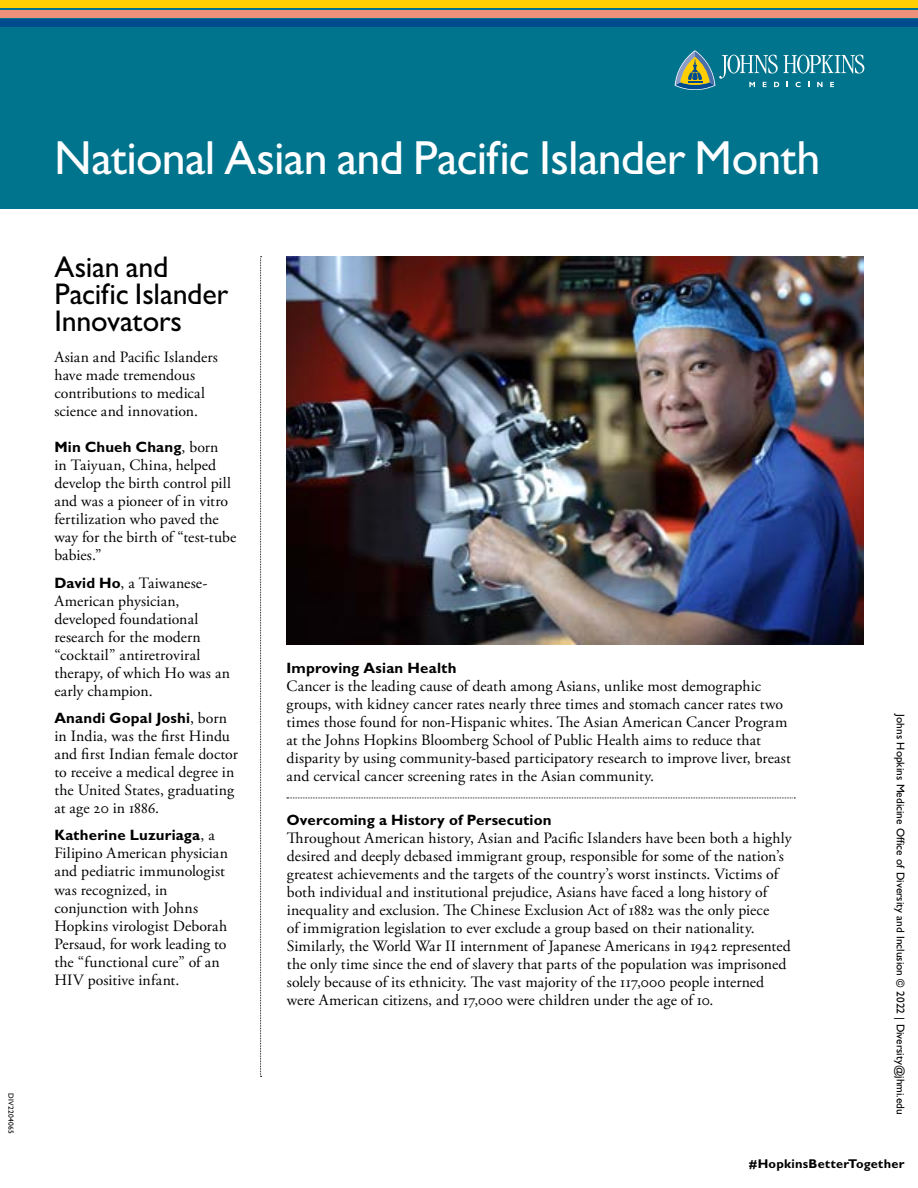
<style>
.page{position:relative;width:918px;height:1188px;background:#fff}
.page>*{position:absolute;margin:0;border:0;box-sizing:border-box;transform-origin:0 0}
.t1{font:500 48px "Gill Sans MT Std";letter-spacing:-.015em;color:#fff}
.t2{font:500 30px/27px "Gill Sans MT Std";letter-spacing:-.01em;color:#000}
.t3{font:15.75px/18px "Adobe Garamond Pro";letter-spacing:.005em;color:#000}
.t4{font:700 15px "Gill Sans MT Std";letter-spacing:.01em;color:#000}
.t5{font:700 12.75px "Gill Sans MT Std";letter-spacing:.015em;color:#000}
.t6{font:500 11.25px "Gill Sans MT Std";color:#000}
.t7{font:500 7.5px "Gill Sans MT Std";letter-spacing:.035em;color:#000}
.s1{font-family:"Adobe Garamond Pro";font-weight:400;font-size:15.75px}
.s2{font-family:"Gill Sans MT Std";font-weight:700;font-size:15px}
</style>
<div class="page">
<div style="left:0;top:0;width:918px;height:208px;background:#00748d"></div>
<div style="left:0;top:0;width:918px;height:7px;background:#ffcf01"></div>
<div style="left:0;top:10px;width:918px;height:7px;background:#ec907b"></div>
<div style="left:0;top:20px;width:918px;height:7px;background:#004b8d"></div>
<svg style="left:675px;top:50px;width:189px;height:40px"></svg>
<img style="left:286px;top:256px;width:578px;height:388px">
<svg style="left:287px;top:798px;width:508px;height:1px"></svg>
<svg style="left:260px;top:256px;width:2px;height:821px"></svg>
<p class="t7" style="left:16px;top:1093px;width:42px;rotate:90deg">DIV2204065</p>
<h1 class="t1" style="left:54px;top:129px;width:768px">National Asian and Pacific Islander Month</h1>
<h2 class="t2" style="left:54px;top:253px;width:175px">Asian and<br>Pacific Islander<br>Innovators</h2>
<p class="t3" style="left:54px;top:349px;width:165px">Asian and Pacific Islanders have made tremendous contributions to medical science and innovation.</p>
<p class="t4" style="left:54px;top:438px;width:166px">Min Chueh Chang<span class="s1">, born</span></p>
<p class="t3" style="left:54px;top:457px;width:183px">in Taiyuan, China, helped develop the birth control pill and was a pioneer of in vitro fertilization who paved the way for the birth of “test-tube babies.”</p>
<p class="t3" style="left:54px;top:574px;width:177px"><span class="s2">David Ho</span>, a Taiwanese-<br>American physician, developed foundational research for the modern “cocktail” antiretroviral therapy, of which Ho was an early champion.</p>
<p class="t4" style="left:54px;top:709px;width:174px">Anandi Gopal Joshi<span class="s1">, born</span></p>
<p class="t3" style="left:54px;top:728px;width:185px">in India, was the first Hindu and first Indian female doctor to receive a medical degree in the United States, graduating at age 20 in 1886.</p>
<p class="t4" style="left:54px;top:826px;width:162px">Katherine Luzuriaga<span class="s1">, a</span></p>
<p class="t3" style="left:54px;top:845px;width:175px">Filipino American physician and pediatric immunologist was recognized, in conjunction with Johns<br>Hopkins virologist Deborah<br>Persaud, for work leading to the “functional cure” of an<br>HIV positive infant.</p>
<p class="t4" style="left:286px;top:659px;width:172px">Improving Asian Health</p>
<p class="t3" style="left:286px;top:678px;width:506px">Cancer is the leading cause of death among Asians, unlike most demographic groups, with kidney cancer rates nearly three times and stomach cancer rates two times those found for non-Hispanic whites. The Asian American Cancer Program at the Johns Hopkins Bloomberg School of Public Health aims to reduce that disparity by using community-based participatory research to improve liver, breast and cervical cancer screening rates in the Asian community.</p>
<p class="t4" style="left:287px;top:810px;width:266px">Overcoming a History of Persecution</p>
<p class="t3" style="left:287px;top:829px;width:506px">Throughout American history, Asian and Pacific Islanders have been both a highly desired and deeply debased immigrant group, responsible for some of the nation’s greatest achievements and the targets of the country’s worst instincts. Victims of both individual and institutional prejudice, Asians have faced a long history of inequality and exclusion. The Chinese Exclusion Act of 1882 was the only piece<br>of immigration legislation to ever exclude a group based on their nationality.<br>Similarly, the World War II internment of Japanese Americans in 1942 represented the only time since the end of slavery that parts of the population was imprisoned solely because of its ethnicity. The vast majority of the 117,000 people interned were American citizens, and 17,000 were children under the age of 10.</p>
<p class="t6" style="left:907px;top:714px;width:402px;rotate:90deg">Johns Hopkins Medicine Office of Diversity and Inclusion © 2022 | Diversity@jhmi.edu</p>
<p class="t5" style="left:749px;top:1156px;width:157px">#HopkinsBetterTogether</p>
</div>
